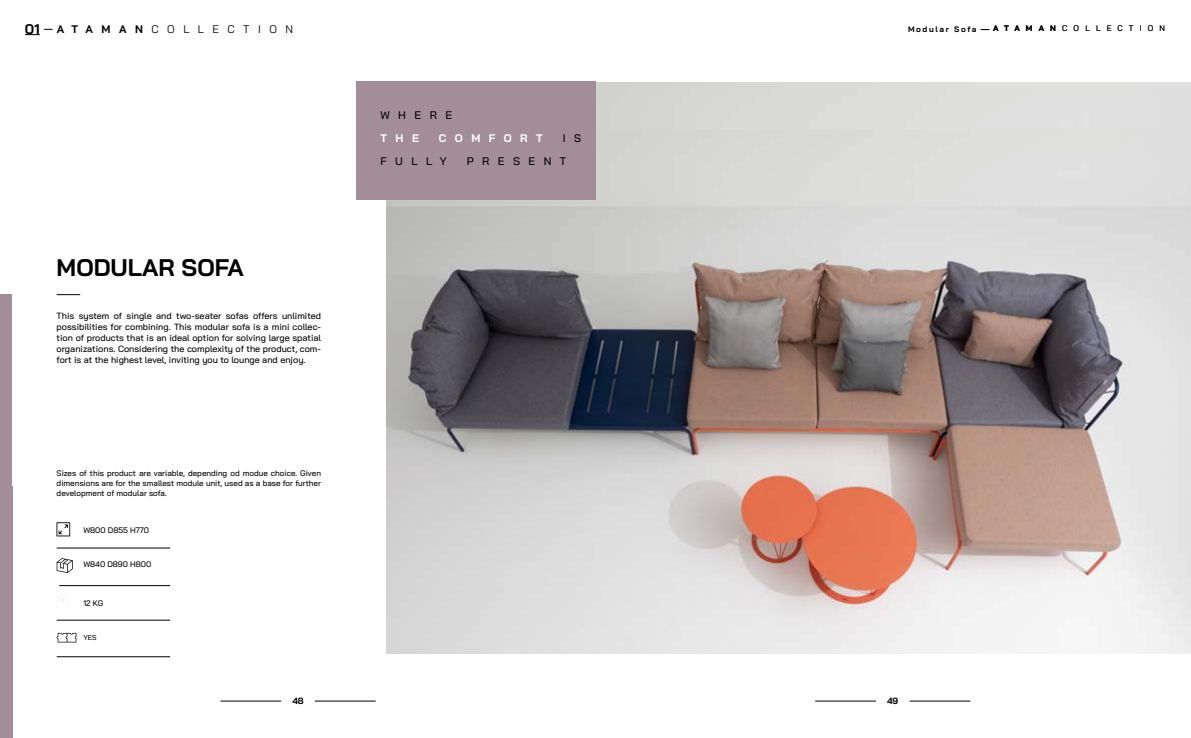
<style>
.page{position:relative;width:1191px;height:738px;background:#fff}
.page>*{position:absolute;margin:0;border:0;box-sizing:border-box;transform-origin:0 0}
.t1{font:700 24px "Bai Jamjuree";color:#000}
.t2{font:500 11px "Bai Jamjuree";letter-spacing:.77em;color:#000}
.t3{font:11px "Bai Jamjuree";letter-spacing:.77em;color:#000}
.t4{font:700 11px "Bai Jamjuree";letter-spacing:.77em;color:#fff}
.t5{font:500 9px/10.8px "Bai Jamjuree";color:#000;text-align:justify}
.t6{font:700 9px "Bai Jamjuree";color:#000}
.t7{font:500 8px/9.6px "Bai Jamjuree";color:#000;text-align:justify}
.t8{font:8px "Bai Jamjuree";letter-spacing:.77em;color:#000}
.t9{font:700 8px "Bai Jamjuree";letter-spacing:.2em;color:#000}
.t10{font:500 7px "Bai Jamjuree";color:#000}
.s1{font-weight:700;font-size:14px}
.s2{font-weight:700}
</style>
<div class="page">
<hr style="left:315px;top:700px;width:61px;height:1px;background:#000">
<hr style="left:220px;top:700px;width:61px;height:1px;background:#000">
<hr style="left:909px;top:700px;width:61px;height:1px;background:#000">
<hr style="left:815px;top:700px;width:61px;height:1px;background:#000">
<img style="left:386px;top:129px;width:805px;height:524px">
<div style="left:0;top:486px;width:13px;height:251px;background:#a38d97"></div>
<svg style="left:57px;top:294px;width:23px;height:1px"></svg>
<svg style="left:25px;top:29px;width:28px;height:6px"></svg>
<div style="left:0;top:294px;width:11px;height:442px;background:#a38d97"></div>
<div style="left:356px;top:81px;width:239px;height:118px;background:#a38d97"></div>
<svg style="left:57px;top:522px;width:13px;height:14px"></svg>
<svg style="left:57px;top:558px;width:16px;height:14px"></svg>
<svg style="left:57px;top:596px;width:13px;height:11px"></svg>
<svg style="left:57px;top:632px;width:19px;height:10px"></svg>
<hr style="left:57px;top:547px;width:113px;height:1px;background:#000">
<hr style="left:59px;top:585px;width:111px;height:1px;background:#000">
<hr style="left:57px;top:619px;width:113px;height:1px;background:#000">
<hr style="left:57px;top:656px;width:113px;height:1px;background:#000">
<p class="t3" style="left:25px;top:19px;width:269px"><span class="s1">01</span> <span class="s2">ATAMAN</span>COLLECTION</p>
<h1 class="t1" style="left:57px;top:254px;width:189px">MODULAR SOFA</h1>
<p class="t5" style="left:57px;top:310px;width:266px">This system of single and two-seater sofas offers unlimited possibilities for combining. This modular sofa is a mini collec&shy;tion of products that is an ideal option for solving large spatial organizations. Considering the complexity of the product, com&shy;fort is at the highest level, inviting you to lounge and enjoy.</p>
<p class="t2" style="left:380px;top:108px;width:73px">WHERE</p>
<p class="t4" style="left:380px;top:131px;width:40px">THE</p>
<p class="t4" style="left:439px;top:131px;width:105px">COMFORT</p>
<p class="t2" style="left:562px;top:131px;width:20px">I S</p>
<p class="t2" style="left:380px;top:154px;width:68px">FULLY</p>
<p class="t2" style="left:467px;top:154px;width:101px">PRESENT</p>
<p class="t9" style="left:908px;top:24px;width:70px">Modular Sofa</p>
<p class="t8" style="left:993px;top:22px;width:173px"><span class="s2">ATAMAN</span>COLLECTION</p>
<p class="t7" style="left:57px;top:468px;width:266px">Sizes of this product are variable, depending od modue choice. Given dimensions are for the smallest module unit, used as a base for further development of modular sofa.</p>
<p class="t7" style="left:83px;top:525px;width:67px">W800 D855 H770</p>
<p class="t7" style="left:83px;top:559px;width:70px">W840 D890 H800</p>
<p class="t7" style="left:83px;top:597px;width:21px">12 KG</p>
<p class="t10" style="left:83px;top:632px;width:15px">YES</p>
<p class="t6" style="left:292px;top:695px;width:13px">48</p>
<p class="t6" style="left:887px;top:695px;width:13px">49</p>
</div>
